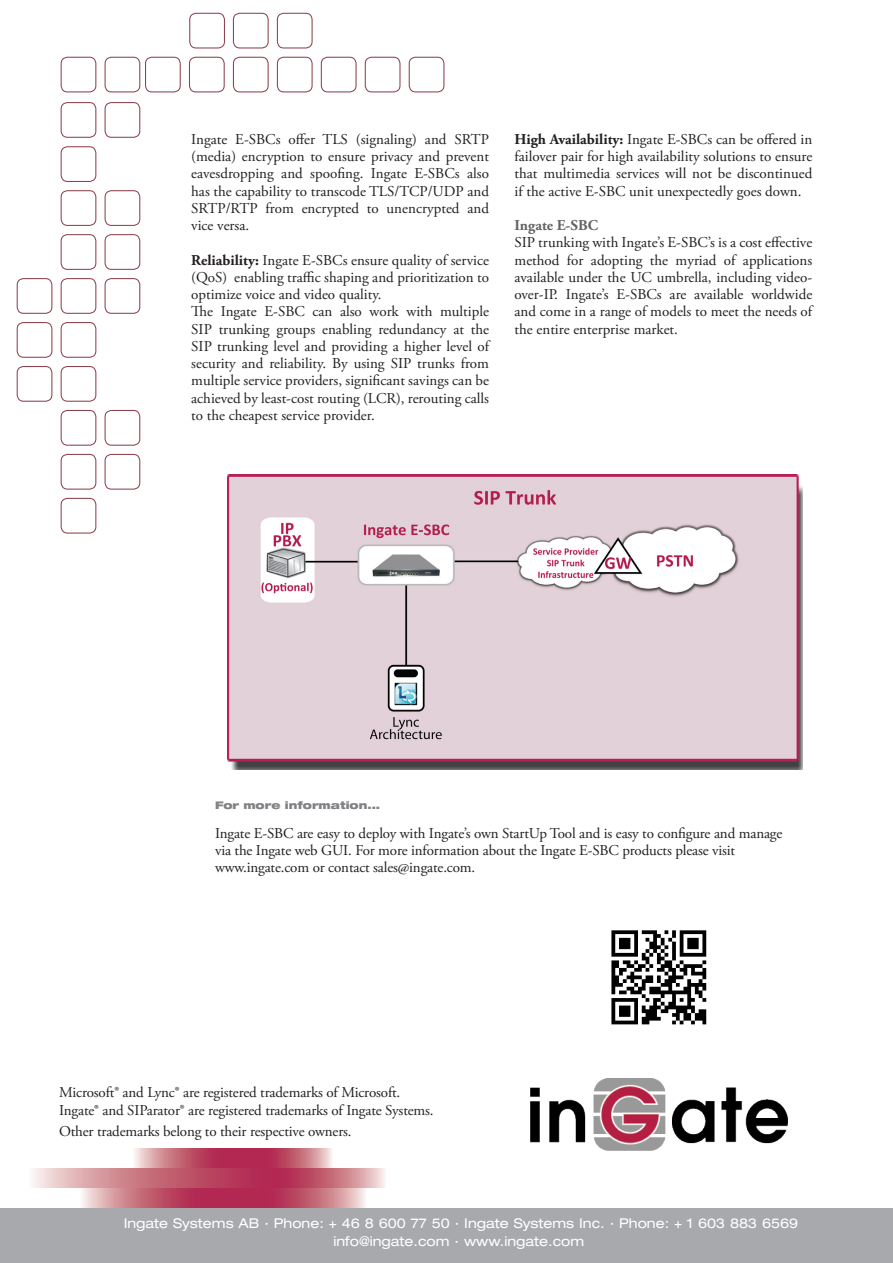
<style>
.page{position:relative;width:893px;height:1263px;background:#fff}
.page>*{position:absolute;margin:0;border:0;box-sizing:border-box;transform-origin:0 0}
.t1{font:15px/17.2px "Adobe Garamond Pro";letter-spacing:-.01em;color:#231f20;text-align:justify}
.t2{font:700 15px "Adobe Garamond Pro";color:#646363}
.t3{font:expanded 13.5px/18px "Helvetica Neue";color:#fff;text-align:center}
.t4{font:900 expanded 10.5px "Helvetica Neue";color:#808285}
.s1{font-weight:700}
</style>
<div class="page">
<svg style="left:266px;top:1148px;width:66px;height:20px"></svg>
<div style="left:221px;top:1148px;width:45px;height:20px;background:#b22853"></div>
<svg style="left:135px;top:1148px;width:86px;height:20px;background:#c97484"></svg>
<svg style="left:82px;top:1188px;width:120px;height:20px;background:#ca7585"></svg>
<div style="left:202px;top:1188px;width:64px;height:20px;background:#b22853"></div>
<svg style="left:266px;top:1188px;width:99px;height:20px;background:#c97384"></svg>
<svg style="left:278px;top:1168px;width:107px;height:20px;background:#ca7485"></svg>
<svg style="left:33px;top:1168px;width:245px;height:20px;background:#ca7485"></svg>
<div style="left:0;top:1208px;width:893px;height:55px;background:#a8a9ad"></div>
<img style="left:530px;top:1078px;width:258px;height:72px">
<img style="left:611px;top:930px;width:96px;height:95px">
<div style="left:61px;top:146px;width:35px;height:36px;border:1px solid #8c424e;border-radius:6px"></div>
<div style="left:61px;top:190px;width:35px;height:36px;border:1px solid #8c424e;border-radius:6px"></div>
<div style="left:61px;top:234px;width:35px;height:36px;border:1px solid #8c424e;border-radius:6px"></div>
<div style="left:61px;top:102px;width:35px;height:36px;border:1px solid #8c424e;border-radius:6px"></div>
<div style="left:61px;top:278px;width:35px;height:36px;border:1px solid #8c424e;border-radius:6px"></div>
<div style="left:61px;top:322px;width:35px;height:36px;border:1px solid #8c424e;border-radius:6px"></div>
<div style="left:61px;top:366px;width:35px;height:36px;border:1px solid #8c424e;border-radius:6px"></div>
<div style="left:61px;top:410px;width:35px;height:36px;border:1px solid #8c424e;border-radius:6px"></div>
<div style="left:61px;top:454px;width:35px;height:36px;border:1px solid #8c424e;border-radius:6px"></div>
<div style="left:61px;top:498px;width:35px;height:36px;border:1px solid #8c424e;border-radius:6px"></div>
<div style="left:105px;top:190px;width:35px;height:36px;border:1px solid #8c424e;border-radius:6px"></div>
<div style="left:105px;top:234px;width:35px;height:36px;border:1px solid #8c424e;border-radius:6px"></div>
<div style="left:105px;top:102px;width:35px;height:36px;border:1px solid #8c424e;border-radius:6px"></div>
<div style="left:105px;top:278px;width:35px;height:36px;border:1px solid #8c424e;border-radius:6px"></div>
<div style="left:17px;top:278px;width:35px;height:36px;border:1px solid #8c424e;border-radius:6px"></div>
<div style="left:17px;top:322px;width:35px;height:36px;border:1px solid #8c424e;border-radius:6px"></div>
<div style="left:17px;top:366px;width:35px;height:36px;border:1px solid #8c424e;border-radius:6px"></div>
<div style="left:105px;top:410px;width:35px;height:36px;border:1px solid #8c424e;border-radius:6px"></div>
<div style="left:105px;top:454px;width:35px;height:36px;border:1px solid #8c424e;border-radius:6px"></div>
<div style="left:409px;top:57px;width:35px;height:35px;border:1px solid #8c424e;border-radius:6px"></div>
<div style="left:365px;top:57px;width:35px;height:35px;border:1px solid #8c424e;border-radius:6px"></div>
<div style="left:321px;top:57px;width:36px;height:35px;border:1px solid #8c424e;border-radius:6px"></div>
<div style="left:277px;top:57px;width:36px;height:35px;border:1px solid #8c424e;border-radius:6px"></div>
<div style="left:233px;top:57px;width:36px;height:35px;border:1px solid #8c424e;border-radius:6px"></div>
<div style="left:189px;top:57px;width:36px;height:35px;border:1px solid #8c424e;border-radius:6px"></div>
<div style="left:145px;top:57px;width:36px;height:35px;border:1px solid #8c424e;border-radius:6px"></div>
<div style="left:105px;top:57px;width:35px;height:35px;border:1px solid #8c424e;border-radius:6px"></div>
<div style="left:189px;top:13px;width:36px;height:36px;border:1px solid #8c424e;border-radius:6px"></div>
<div style="left:277px;top:13px;width:36px;height:36px;border:1px solid #8c424e;border-radius:6px"></div>
<div style="left:233px;top:13px;width:36px;height:36px;border:1px solid #8c424e;border-radius:6px"></div>
<div style="left:61px;top:57px;width:35px;height:35px;border:1px solid #8c424e;border-radius:6px"></div>
<img style="left:227px;top:474px;width:575px;height:296px">
<p class="t1" style="left:191px;top:131px;width:299px">Ingate E-SBCs offer TLS (signaling) and SRTP (media) encryption to ensure privacy and prevent eavesdropping and spoofing. Ingate E-SBCs also has the capability to transcode TLS/TCP/UDP and SRTP/RTP from encrypted to unencrypted and vice versa.</p>
<p class="t1" style="left:191px;top:252px;width:299px"><span class="s1">Reliability:</span> Ingate E-SBCs ensure quality of service (QoS) enabling traffic shaping and prioritization to optimize voice and video quality.</p>
<p class="t1" style="left:191px;top:303px;width:299px">The Ingate E-SBC can also work with multiple SIP trunking groups enabling redundancy at the SIP trunking level and providing a higher level of security and reliability. By using SIP trunks from multiple service providers, significant savings can be achieved by least-cost routing (LCR), rerouting calls to the cheapest service provider.</p>
<p class="t1" style="left:514px;top:131px;width:299px"><span class="s1">High Availability:</span> Ingate E-SBCs can be offered in failover pair for high availability solutions to ensure that multimedia services will not be discontinued if the active E-SBC unit unexpectedly goes down.</p>
<p class="t2" style="left:514px;top:217px;width:85px">Ingate E-SBC</p>
<p class="t1" style="left:514px;top:234px;width:299px">SIP trunking with Ingate’s E-SBC’s is a cost effective method for adopting the myriad of applications available under the UC umbrella, including video&shy;over-IP. Ingate’s E-SBCs are available worldwide and come in a range of models to meet the needs of the entire enterprise market.</p>
<p class="t4" style="left:215px;top:798px;width:167px">For more information...</p>
<p class="t1" style="left:215px;top:825px;width:569px">Ingate E-SBC are easy to deploy with Ingate’s own StartUp Tool and is easy to configure and manage</p>
<p class="t1" style="left:215px;top:842px;width:522px">via the Ingate web GUI. For more information about the Ingate E-SBC products please visit</p>
<p class="t1" style="left:215px;top:860px;width:262px">www.ingate.com or contact sales@ingate.com.</p>
<p class="t1" style="left:59px;top:1084px;width:343px">Microsoft® and Lync® are registered trademarks of Microsoft.</p>
<p class="t1" style="left:59px;top:1102px;width:376px">Ingate® and SIParator® are registered trademarks of Ingate Systems.</p>
<p class="t1" style="left:59px;top:1123px;width:294px">Other trademarks belong to their respective owners.</p>
<p class="t3" style="left:124px;top:1214px;width:676px">Ingate Systems AB · Phone: + 46 8 600 77 50 · Ingate Systems Inc. · Phone: + 1 603 883 6569 info@ingate.com · www.ingate.com</p>
</div>
